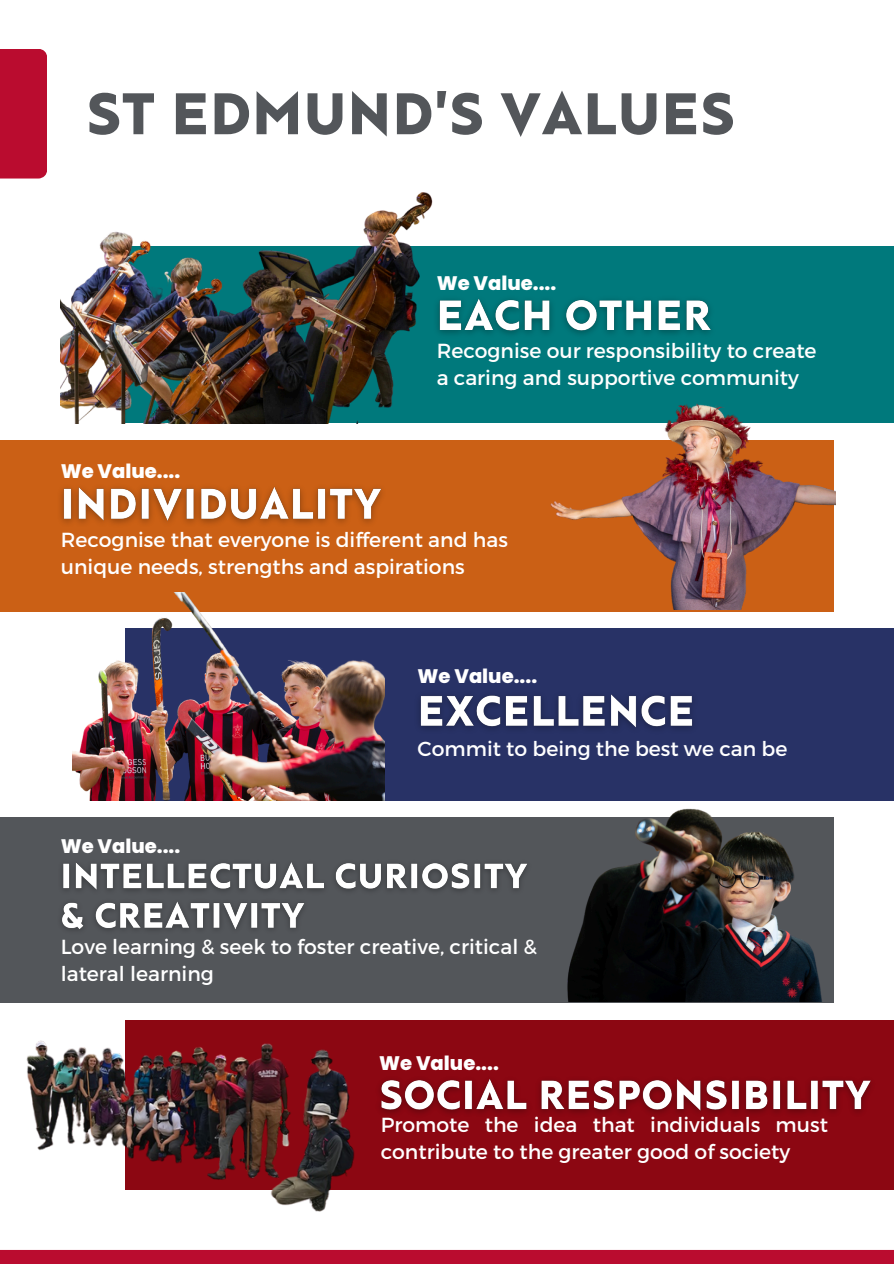
<style>
.page{position:relative;width:894px;height:1264px;background:#fff}
.page>*{position:absolute;margin:0;border:0;box-sizing:border-box;transform-origin:0 0}
.t1{font:900 60px "Rams";color:#53565a}
.t2{font:20.4px/27.2px "Montserrat";color:#fff}
.t3{font:800 19.5px "Poppins";color:#fff}
</style>
<div class="page">
<div style="left:125px;top:246px;width:768px;height:176px;background:#00797c"></div>
<div style="left:0;top:440px;width:833px;height:171px;background:#cb6015"></div>
<div style="left:125px;top:628px;width:768px;height:172px;background:#283266"></div>
<div style="left:0;top:817px;width:833px;height:186px;background:#53565a"></div>
<div style="left:125px;top:1019px;width:768px;height:170px;background:#8c0712"></div>
<img style="left:73px;top:592px;width:312px;height:208px">
<img style="left:61px;top:192px;width:375px;height:231px">
<img style="left:26px;top:1019px;width:355px;height:193px">
<div style="left:0;top:49px;width:47px;height:129px;background:#ba0c2f"></div>
<div style="left:0;top:1249px;width:893px;height:14px;background:#ba0c2f"></div>
<img style="left:547px;top:800px;width:346px;height:201px">
<img style="left:508px;top:403px;width:327px;height:206px">
<img style="left:427px;top:285px;width:284px;height:61px">
<img style="left:60px;top:486px;width:322px;height:38px">
<img style="left:419px;top:694px;width:274px;height:35px">
<img style="left:61px;top:862px;width:466px;height:68px">
<img style="left:370px;top:1067px;width:501px;height:56px">
<p class="t1" style="left:86px;top:89px;width:650px">ST EDMUND'S VALUES</p>
<p class="t3" style="left:436px;top:269px;width:121px">We Value....</p>
<p class="t3" style="left:61px;top:458px;width:121px">We Value....</p>
<p class="t2" style="left:436px;top:336px;width:381px">Recognise our responsibility to create</p>
<p class="t2" style="left:436px;top:363px;width:363px">a caring and supportive community</p>
<p class="t2" style="left:61px;top:524px;width:448px">Recognise that everyone is different and has unique needs, strengths and aspirations</p>
<p class="t3" style="left:417px;top:662px;width:121px">We Value....</p>
<p class="t3" style="left:61px;top:832px;width:121px">We Value....</p>
<p class="t2" style="left:417px;top:734px;width:371px">Commit to being the best we can be</p>
<p class="t2" style="left:61px;top:932px;width:477px">Love learning &amp; seek to foster creative, critical &amp; lateral learning</p>
<p class="t3" style="left:379px;top:1049px;width:121px">We Value....</p>
<p class="t2" style="left:380px;top:1110px;width:448px">Promote the idea that individuals must contribute to the greater good of society</p>
</div>
